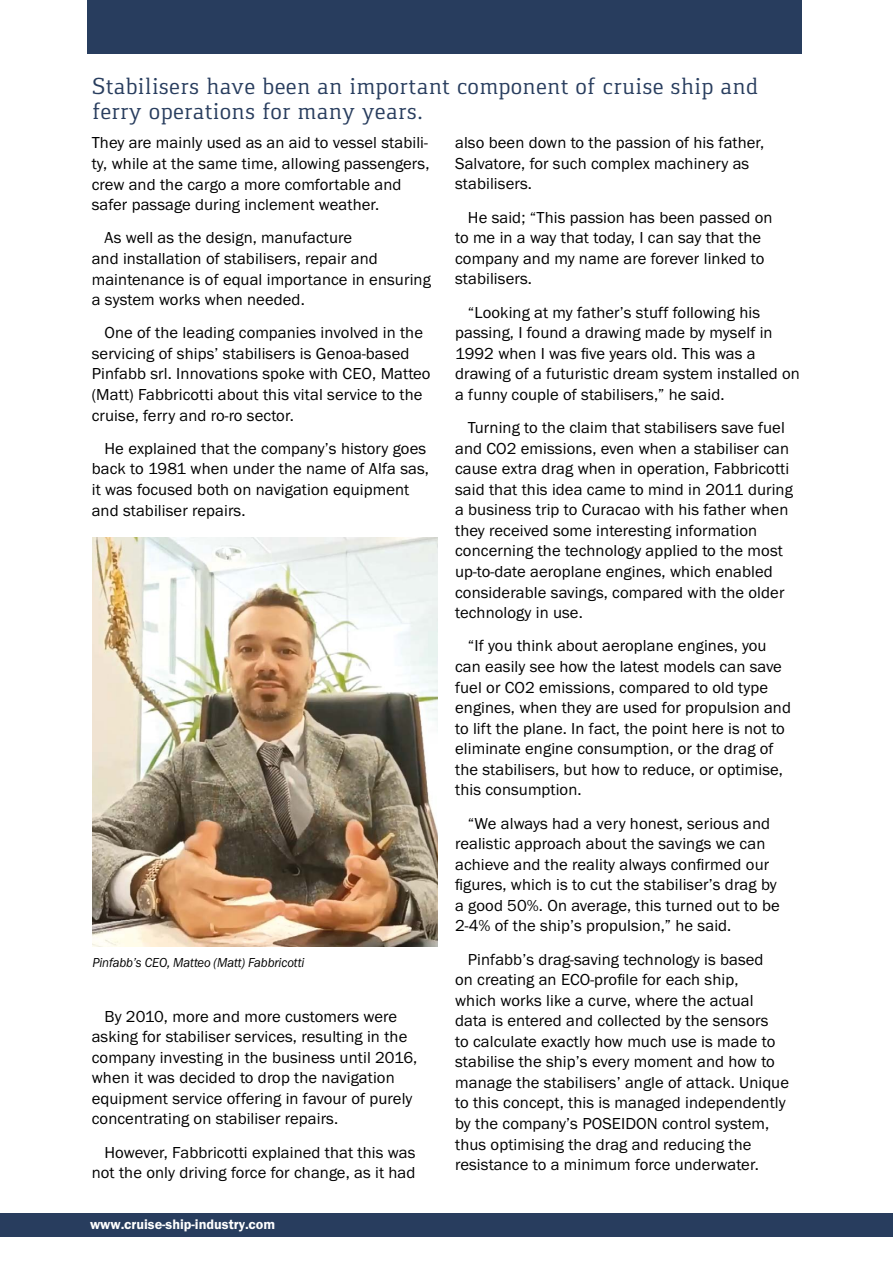
<style>
.page{position:relative;width:893px;height:1263px;background:#fff}
.page>*{position:absolute;margin:0;border:0;box-sizing:border-box;transform-origin:0 0}
.t1{font:24px/25.5px "Gaspar";letter-spacing:.01em;color:#283d5e}
.t2{font:16.5px/20.5px "Franklin Got ITC";letter-spacing:.005em;color:#000}
.t3{font:600 14.25px "Franklin Got ITC";color:#fff}
.t4{font:italic 13.5px "Franklin Got ITC";letter-spacing:-.005em;color:#000;scale:.94 1}
</style>
<div class="page">
<div style="left:87px;top:0;width:715px;height:54px;background:#283d5e"></div>
<div style="left:0;top:1213px;width:893px;height:23px;background:#283d5e"></div>
<img style="left:92px;top:538px;width:345px;height:408px">
<h1 class="t1" style="left:92px;top:73px;width:668px">Stabilisers have been an important component of cruise ship and ferry operations for many years.</h1>
<p class="t2" style="left:92px;top:133px;width:339px">They are mainly used as an aid to vessel stabili&shy;ty, while at the same time, allowing passengers, crew and the cargo a more comfortable and safer passage during inclement weather.</p>
<p class="t2" style="left:92px;top:228px;width:341px;text-indent:13px">As well as the design, manufacture<br>and installation of stabilisers, repair and maintenance is of equal importance in ensuring a system works when needed.</p>
<p class="t2" style="left:92px;top:323px;width:340px;text-indent:13px">One of the leading companies involved in the servicing of ships’ stabilisers is Genoa-based Pinfabb srl. Innovations spoke with CEO, Matteo (Matt) Fabbricotti about this vital service to the cruise, ferry and ro-ro sector.</p>
<p class="t2" style="left:92px;top:438px;width:339px;text-indent:13px">He explained that the company’s history goes back to 1981 when under the name of Alfa sas, it was focused both on navigation equipment and stabiliser repairs.</p>
<p class="t4" style="left:92px;top:955px;width:227px">Pinfabb’s CEO, Matteo (Matt) Fabbricotti</p>
<p class="t2" style="left:92px;top:1006px;width:327px;text-indent:13px">By 2010, more and more customers were asking for stabiliser services, resulting in the company investing in the business until 2016, when it was decided to drop the navigation equipment service offering in favour of purely concentrating on stabiliser repairs.</p>
<p class="t2" style="left:92px;top:1142px;width:325px;text-align:right">However, Fabbricotti explained that this was not the only driving force for change, as it had</p>
<p class="t3" style="left:90px;top:1216px;width:187px">www.cruise-ship-industry.com</p>
<p class="t2" style="left:455px;top:133px;width:311px">also been down to the passion of his father,<br>Salvatore, for such complex machinery as stabilisers.</p>
<p class="t2" style="left:455px;top:207px;width:319px;text-indent:13px">He said; “This passion has been passed on to me in a way that today, I can say that the company and my name are forever linked to stabilisers.</p>
<p class="t2" style="left:455px;top:302px;width:346px;text-indent:13px">“Looking at my father’s stuff following his passing, I found a drawing made by myself in 1992 when I was five years old. This was a drawing of a futuristic dream system installed on a funny couple of stabilisers,” he said.</p>
<p class="t2" style="left:455px;top:418px;width:339px;text-indent:13px">Turning to the claim that stabilisers save fuel and CO2 emissions, even when a stabiliser can cause extra drag when in operation, Fabbricotti said that this idea came to mind in 2011 during a business trip to Curacao with his father when they received some interesting information concerning the technology applied to the most up-to-date aeroplane engines, which enabled considerable savings, compared with the older technology in use.</p>
<p class="t2" style="left:455px;top:636px;width:337px;text-indent:13px">“If you think about aeroplane engines, you can easily see how the latest models can save fuel or CO2 emissions, compared to old type engines, when they are used for propulsion and to lift the plane. In fact, the point here is not to eliminate engine consumption, or the drag of the stabilisers, but how to reduce, or optimise, this consumption.</p>
<p class="t2" style="left:455px;top:813px;width:326px;text-indent:13px">“We always had a very honest, serious and realistic approach about the savings we can achieve and the reality always confirmed our figures, which is to cut the stabiliser’s drag by a good 50%. On average, this turned out to be 2-4% of the ship’s propulsion,” he said.</p>
<p class="t2" style="left:455px;top:949px;width:335px;text-indent:13px">Pinfabb’s drag-saving technology is based<br>on creating an ECO-profile for each ship,<br>which works like a curve, where the actual data is entered and collected by the sensors<br>to calculate exactly how much use is made to stabilise the ship’s every moment and how to manage the stabilisers’ angle of attack. Unique to this concept, this is managed independently by the company’s POSEIDON control system, thus optimising the drag and reducing the resistance to a minimum force underwater.</p>
</div>
